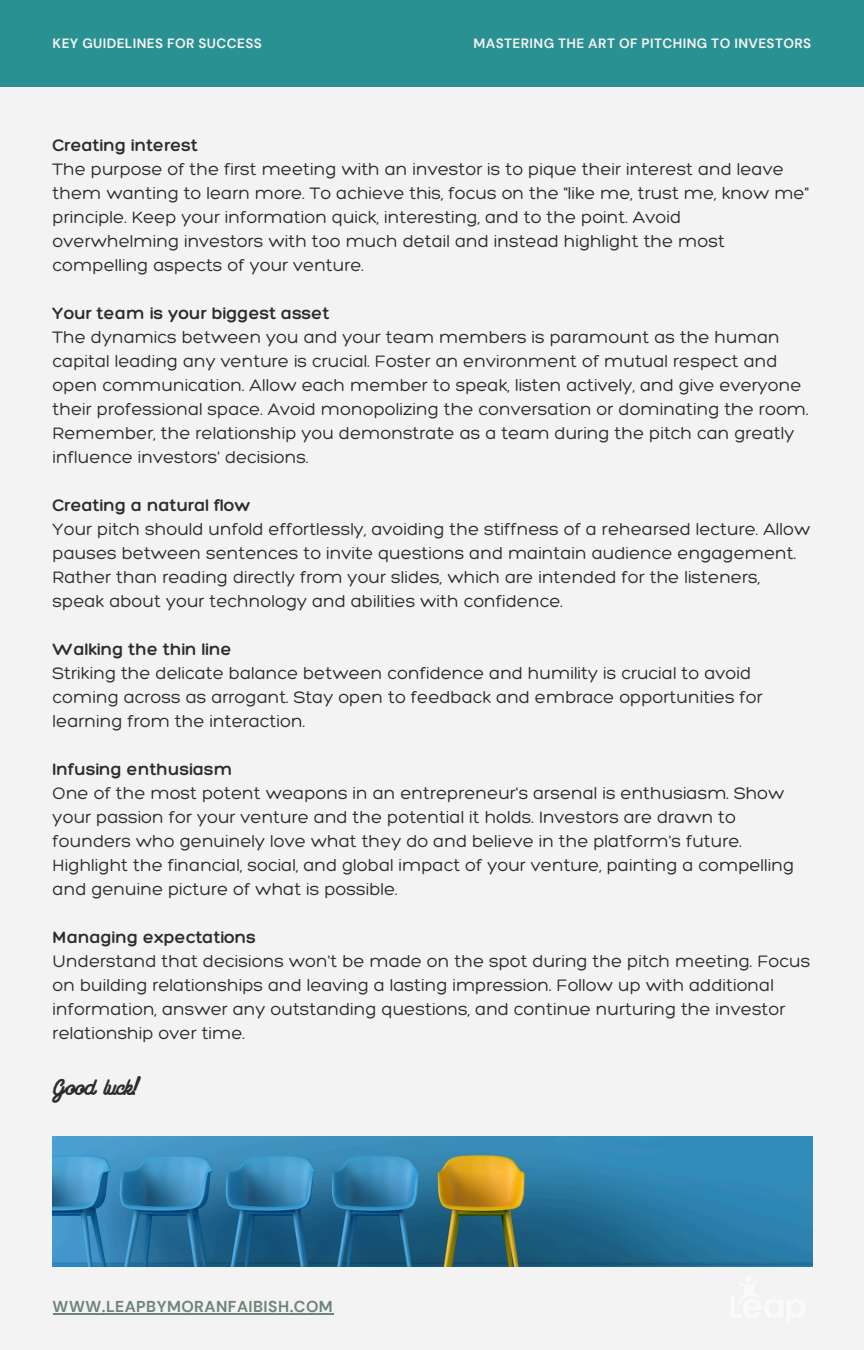
<style>
.page{position:relative;width:864px;height:1350px;background:#f3f3f3}
.page>*{position:absolute;margin:0;border:0;box-sizing:border-box;transform-origin:0 0}
.t1{font:27px "The Breaks Script";color:#2b2c30}
.t2{font:300 18px/24.1px "Hero";color:#2b2c30}
.t3{font:700 15.75px "DM Sans";letter-spacing:.03em;color:#6f8377}
.t4{font:700 13.5px "DM Sans";letter-spacing:.03em;color:#f3f3f3}
.s1{font-style:inherit}
</style>
<div class="page">
<div style="left:0;top:0;width:864px;height:86px;background:#2a9192"></div>
<img style="left:53px;top:1136px;width:759px;height:130px">
<img style="left:697px;top:1261px;width:116px;height:25px">
<hr style="left:53px;top:1313px;width:280px;height:2px;background:#6f8377">
<h1 class="t4" style="left:53px;top:34px;width:211px">KEY GUIDELINES FOR SUCCESS</h1>
<h2 class="t4" style="left:474px;top:34px;width:339px">MASTERING THE ART OF PITCHING TO INVESTORS</h2>
<p class="t2" style="left:53px;top:133px;width:758px"><span class="s1">Creating interest<br></span>The purpose of the first meeting with an investor is to pique their interest and leave them wanting to learn more. To achieve this, focus on the "like me, trust me, know me" principle. Keep your information quick, interesting, and to the point. Avoid overwhelming investors with too much detail and instead highlight the most compelling aspects of your venture.</p>
<p class="t2" style="left:53px;top:301px;width:758px"><span class="s1">Your team is your biggest asset<br></span>The dynamics between you and your team members is paramount as the human capital leading any venture is crucial. Foster an environment of mutual respect and open communication. Allow each member to speak, listen actively, and give everyone their professional space. Avoid monopolizing the conversation or dominating the room.<br>Remember, the relationship you demonstrate as a team during the pitch can greatly influence investors' decisions.</p>
<h2 class="t2" style="left:53px;top:493px;width:759px"><span class="s1">Creating a natural flow<br></span>Your pitch should unfold effortlessly, avoiding the stiffness of a rehearsed lecture. Allow pauses between sentences to invite questions and maintain audience engagement.<br>Rather than reading directly from your slides, which are intended for the listeners, speak about your technology and abilities with confidence.</h2>
<h2 class="t2" style="left:53px;top:637px;width:712px"><span class="s1">Walking the thin line<br></span>Striking the delicate balance between confidence and humility is crucial to avoid coming across as arrogant. Stay open to feedback and embrace opportunities for learning from the interaction.</h2>
<h2 class="t2" style="left:53px;top:757px;width:743px"><span class="s1">Infusing enthusiasm<br></span>One of the most potent weapons in an entrepreneur's arsenal is enthusiasm. Show your passion for your venture and the potential it holds. Investors are drawn to founders who genuinely love what they do and believe in the platform's future.<br>Highlight the financial, social, and global impact of your venture, painting a compelling and genuine picture of what is possible.</h2>
<h2 class="t2" style="left:53px;top:925px;width:759px"><span class="s1">Managing expectations<br></span>Understand that decisions won't be made on the spot during the pitch meeting. Focus on building relationships and leaving a lasting impression. Follow up with additional information, answer any outstanding questions, and continue nurturing the investor relationship over time.</h2>
<h2 class="t1" style="left:53px;top:1074px;width:90px">Good luck!</h2>
<h3 class="t3" style="left:53px;top:1296px;width:282px">WWW.LEAPBYMORANFAIBISH.COM</h3>
</div>
